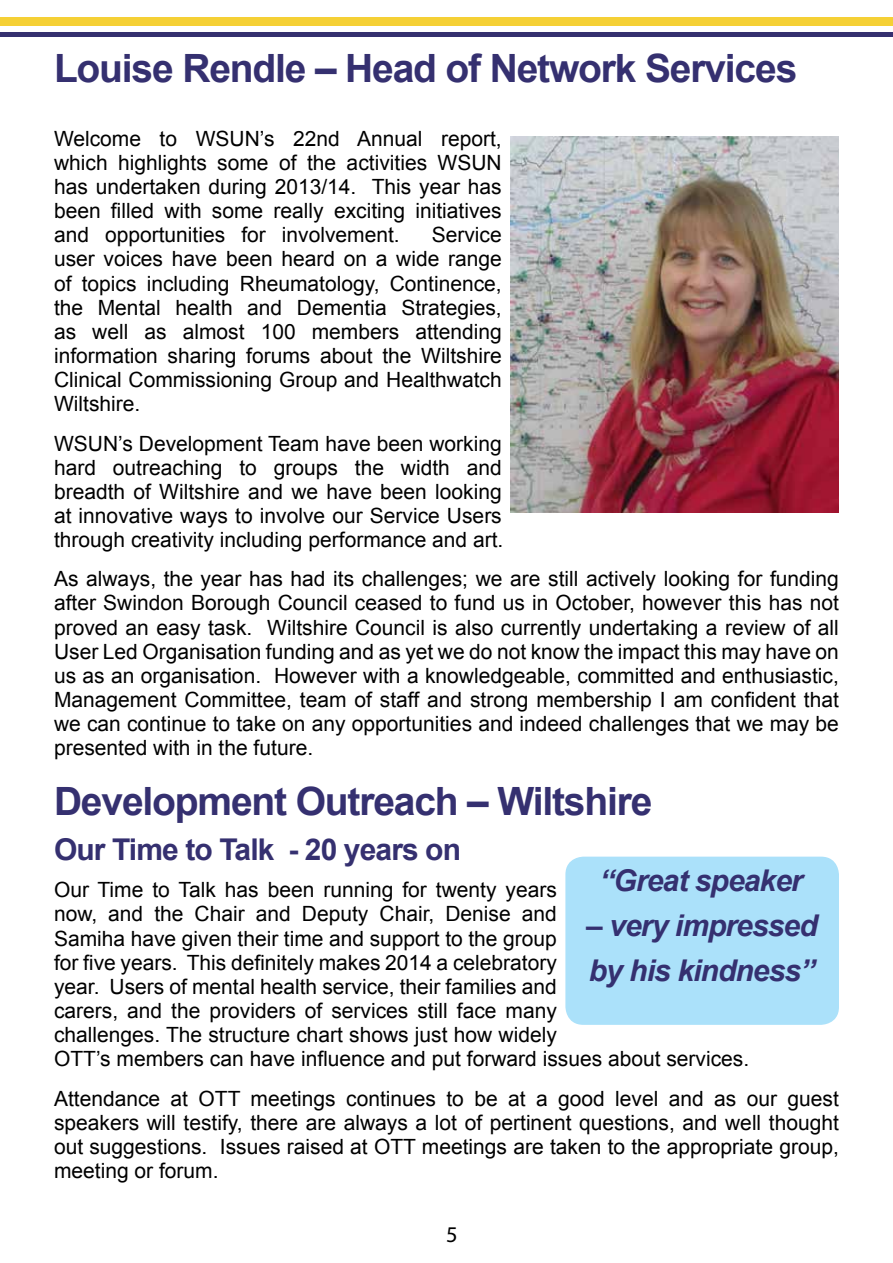
<style>
.page{position:relative;width:893px;height:1263px;background:#fff}
.page>*{position:absolute;margin:0;border:0;box-sizing:border-box;transform-origin:0 0}
.t1{font:700 39px "Arial";letter-spacing:-.03em;color:#353070}
.t2{font:italic 700 30px/45px "Arial";letter-spacing:-.03em;color:#353070}
.t3{font:700 30px "Arial";letter-spacing:-.03em;color:#353070}
.t4{font:22.5px "Myriad Pro";color:#000}
.t5{font:21px/24.2px "Arial";color:#000;text-align:justify}
</style>
<div class="page">
<div style="left:0;top:17px;width:893px;height:9px;background:#f5d035"></div>
<hr style="left:0;top:32px;width:893px;height:4px;background:#353070">
<img style="left:510px;top:136px;width:329px;height:376px">
<div style="left:565px;top:857px;width:274px;height:168px;background:#abe1fa;border-radius:18px"></div>
<h1 class="t1" style="left:54px;top:43px;width:745px">Louise Rendle – Head of Network Services</h1>
<p class="t5" style="left:54px;top:126px;width:449px">Welcome to WSUN’s 22nd Annual report, which highlights some of the activities WSUN has undertaken during 2013/14. This year has been filled with some really exciting initiatives and opportunities for involvement.</p>
<p class="t5" style="left:54px;top:223px;width:449px;text-indent:378px">Service user voices have been heard on a wide range of topics including Rheumatology, Continence, the Mental health and Dementia Strategies, as well as almost 100 members attending information sharing forums about the Wiltshire Clinical Commissioning Group and Healthwatch Wiltshire.</p>
<p class="t5" style="left:54px;top:431px;width:451px">WSUN’s Development Team have been working hard outreaching to groups the width and breadth of Wiltshire and we have been looking at innovative ways to involve our Service Users through creativity including performance and art.</p>
<p class="t5" style="left:54px;top:567px;width:786px">As always, the year has had its challenges; we are still actively looking for funding after Swindon Borough Council ceased to fund us in October, however this has not proved an easy task. Wiltshire Council is also currently undertaking a review of all User Led Organisation funding and as yet we do not know the impact this may have on us as an organisation. However with a knowledgeable, committed and enthusiastic, Management Committee, team of staff and strong membership I am confident that we can continue to take on any opportunities and indeed challenges that we may be presented with in the future.</p>
<h1 class="t1" style="left:54px;top:776px;width:600px">Development Outreach – Wiltshire</h1>
<h2 class="t3" style="left:54px;top:830px;width:409px">Our Time to Talk - 20 years on</h2>
<p class="t5" style="left:54px;top:878px;width:697px;text-align:left">Our Time to Talk has been running for twenty years<br>now, and the Chair and Deputy Chair, Denise and<br>Samiha have given their time and support to the group<br>for five years. This definitely makes 2014 a celebratory<br>year. Users of mental health service, their families and<br>carers, and the providers of services still face many<br>challenges. The structure chart shows just how widely<br>OTT’s members can have influence and put forward issues about services.</p>
<p class="t5" style="left:54px;top:1086px;width:786px">Attendance at OTT meetings continues to be at a good level and as our guest speakers will testify, there are always a lot of pertinent questions, and well thought out suggestions. Issues raised at OTT meetings are taken to the appropriate group, meeting or forum.</p>
<h2 class="t2" style="left:599px;top:859px;width:205px">“Great speaker</h2>
<h2 class="t2" style="left:586px;top:904px;width:233px">– very impressed by his kindness”</h2>
<p class="t4" style="left:446px;top:1220px;width:13px">5</p>
</div>
